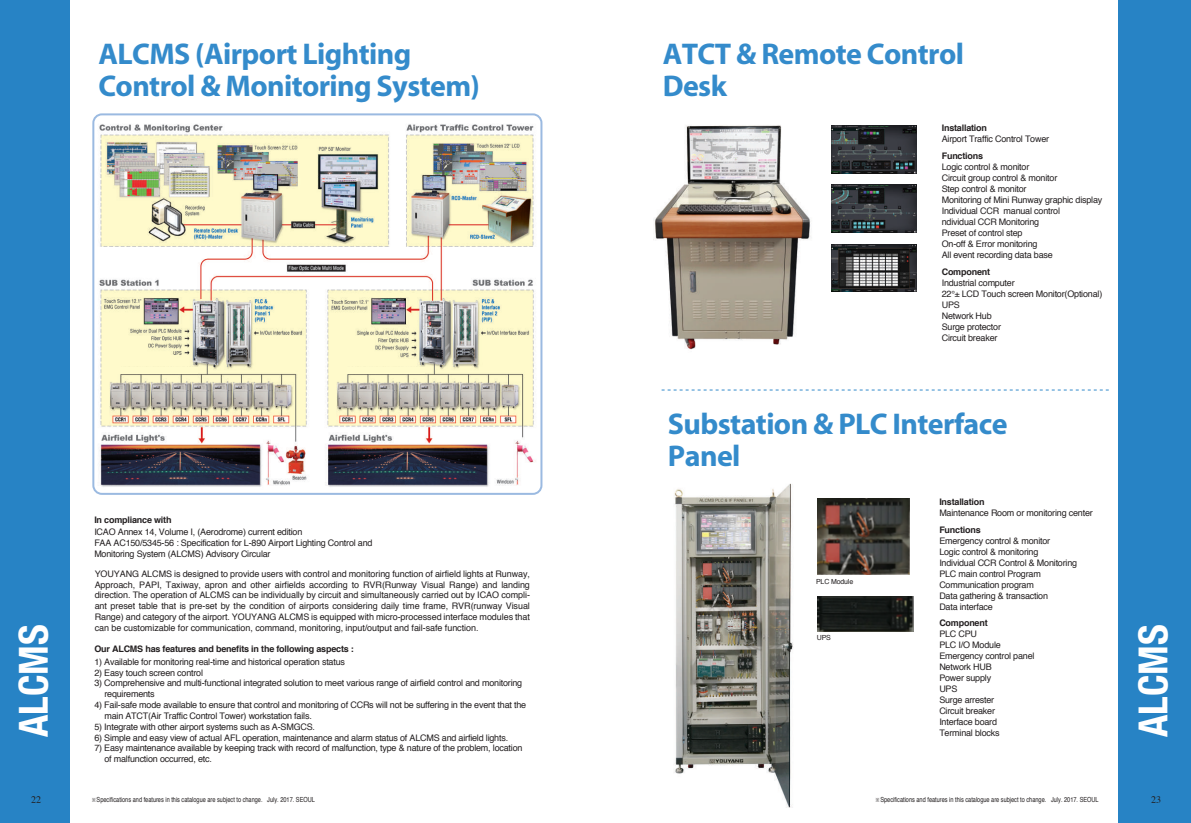
<style>
.page{position:relative;width:1191px;height:823px;background:#fff}
.page>*{position:absolute;margin:0;border:0;box-sizing:border-box;transform-origin:0 0}
.t1{font:700 condensed 40px "Helvetica Neue";color:#fff}
.t2{font:700 30px/32px "Myriad";letter-spacing:-.02em;color:#348bcb}
.t3{font:10px "Times";color:#231f20}
.t4{font:9px/11px "Helvetica";letter-spacing:-.02em;color:#231f20}
.t5{font:700 9px "Helvetica";letter-spacing:-.02em;color:#231f20}
.t6{font:7px "Helvetica";color:#231f20;scale:.8 1}
.t7{font:7px "Helvetica";letter-spacing:-.02em;color:#231f20}
.t8{font:7px "Helvetica";color:#231f20}
.s1{font-family:"YGO11"}
</style>
<div class="page">
<div style="left:0;top:0;width:69px;height:822px;background:#2783c5"></div>
<img style="left:93px;top:116px;width:450px;height:379px">
<div style="left:92px;top:113px;width:450px;height:381px;border:2px solid #9bbae1;border-radius:8px"></div>
<div style="left:1118px;top:0;width:73px;height:822px;background:#2783c5"></div>
<div style="left:120px;top:367px;width:78px;height:6px;background:#fffbcc"></div>
<div style="left:347px;top:367px;width:78px;height:6px;background:#fffbcc"></div>
<img style="left:832px;top:244px;width:84px;height:48px">
<img style="left:832px;top:126px;width:84px;height:47px">
<img style="left:832px;top:184px;width:84px;height:48px">
<svg style="left:661px;top:389px;width:448px;height:1px"></svg>
<img style="left:674px;top:483px;width:145px;height:325px">
<img style="left:817px;top:498px;width:92px;height:76px">
<img style="left:817px;top:596px;width:96px;height:35px">
<img style="left:654px;top:125px;width:157px;height:225px">
<h2 class="t2" style="left:98px;top:38px;width:383px">ALCMS (Airport Lighting<br>Control &amp; Monitoring System)</h2>
<p class="t5" style="left:94px;top:511px;width:79px">In compliance with</p>
<h1 class="t1" style="left:9px;top:736px;width:114px;rotate:-90deg">ALCMS</h1>
<p class="t4" style="left:94px;top:526px;width:280px">ICAO Annex 14, Volume I, (Aerodrome) current edition<br>FAA AC150/5345-56 : Specification for L-890 Airport Lighting Control and<br>Monitoring System (ALCMS) Advisory Circular</p>
<p class="t4" style="left:95px;top:567px;width:437px;text-align:justify">YOUYANG ALCMS is designed to provide users with control and monitoring function of airfield lights at Runway, Approach, PAPI, Taxiway, apron and other airfields according to RVR(Runway Visual Range) and landing direction. The operation of ALCMS can be individually by circuit and simultaneously carried out by ICAO compli&shy;ant preset table that is pre-set by the condition of airports considering daily time frame, RVR(runway Visual Range) and category of the airport. YOUYANG ALCMS is equipped with micro-processed interface modules that can be customizable for communication, command, monitoring, input/output and fail-safe function.</p>
<p class="t5" style="left:94px;top:640px;width:261px">Our ALCMS has features and benefits in the following aspects :</p>
<p class="t4" style="left:94px;top:655px;width:252px">1) Available for monitoring real-time and historical operation status</p>
<p class="t4" style="left:94px;top:666px;width:110px">2) Easy touch screen control</p>
<p class="t4" style="left:104px;top:677px;width:419px;text-indent:-10px">3) Comprehensive and multi-functional integrated solution to meet various range of airfield control and monitoring requirements</p>
<p class="t4" style="left:104px;top:698px;width:423px;text-indent:-10px">4) Fail-safe mode available to ensure that control and monitoring of CCRs will not be suffering in the event that the main ATCT(Air Traffic Control Tower) workstation fails.</p>
<p class="t4" style="left:94px;top:720px;width:222px">5) Integrate with other airport systems such as A-SMGCS.</p>
<p class="t4" style="left:94px;top:731px;width:415px">6) Simple and easy view of actual AFL operation, maintenance and alarm status of ALCMS and airfield lights.</p>
<p class="t4" style="left:104px;top:742px;width:419px;text-indent:-10px">7) Easy maintenance available by keeping track with record of malfunction, type &amp; nature of the problem, location of malfunction occurred, etc.</p>
<p class="t3" style="left:31px;top:789px;width:12px">22</p>
<p class="t6" style="left:91px;top:793px;width:281px"><span class="s1">※</span>Specifications and features in this catalogue are subject to change. July. 2017. SEOUL</p>
<h2 class="t2" style="left:662px;top:38px;width:303px">ATCT &amp; Remote Control<br>Desk</h2>
<p class="t5" style="left:941px;top:120px;width:47px">Installation</p>
<p class="t4" style="left:941px;top:133px;width:109px">Airport Traffic Control Tower</p>
<p class="t5" style="left:941px;top:148px;width:43px">Functions</p>
<p class="t4" style="left:941px;top:161px;width:162px">Logic control &amp; monitor<br>Circuit group control &amp; monitor<br>Step control &amp; monitor<br>Monitoring of Mini Runway graphic display<br>Individual CCR manual control<br>ndividual CCR Monitoring<br>Preset of control step<br>On-off &amp; Error monitoring<br>All event recording data base</p>
<p class="t5" style="left:941px;top:263px;width:50px">Component</p>
<p class="t4" style="left:941px;top:277px;width:162px">Industrial computer<br>22°± LCD Touch screen Monitor(Optional)<br>UPS<br>Network Hub<br>Surge protector<br>Circuit breaker</p>
<h2 class="t2" style="left:668px;top:408px;width:341px">Substation &amp; PLC Interface<br>Panel</h2>
<p class="t7" style="left:816px;top:575px;width:39px">PLC Module</p>
<p class="t8" style="left:816px;top:631px;width:16px">UPS</p>
<p class="t5" style="left:939px;top:493px;width:47px">Installation</p>
<p class="t4" style="left:939px;top:506px;width:155px">Maintenance Room or monitoring center</p>
<p class="t5" style="left:939px;top:521px;width:43px">Functions</p>
<p class="t4" style="left:939px;top:534px;width:139px">Emergency control &amp; monitor<br>Logic control &amp; monitoring<br>Individual CCR Control &amp; Monitoring<br>PLC main control Program<br>Communication program<br>Data gathering &amp; transaction<br>Data interface</p>
<p class="t5" style="left:939px;top:614px;width:50px">Component</p>
<p class="t4" style="left:939px;top:627px;width:97px">PLC CPU<br>PLC I/O Module<br>Emergency control panel<br>Network HUB<br>Power supply<br>UPS<br>Surge arrester<br>Circuit breaker<br>Interface board<br>Terminal blocks</p>
<p class="t6" style="left:874px;top:793px;width:281px"><span class="s1">※</span>Specifications and features in this catalogue are subject to change. July. 2017. SEOUL</p>
<h1 class="t1" style="left:1129px;top:736px;width:114px;rotate:-90deg">ALCMS</h1>
<p class="t3" style="left:1151px;top:790px;width:11px">23</p>
</div>
